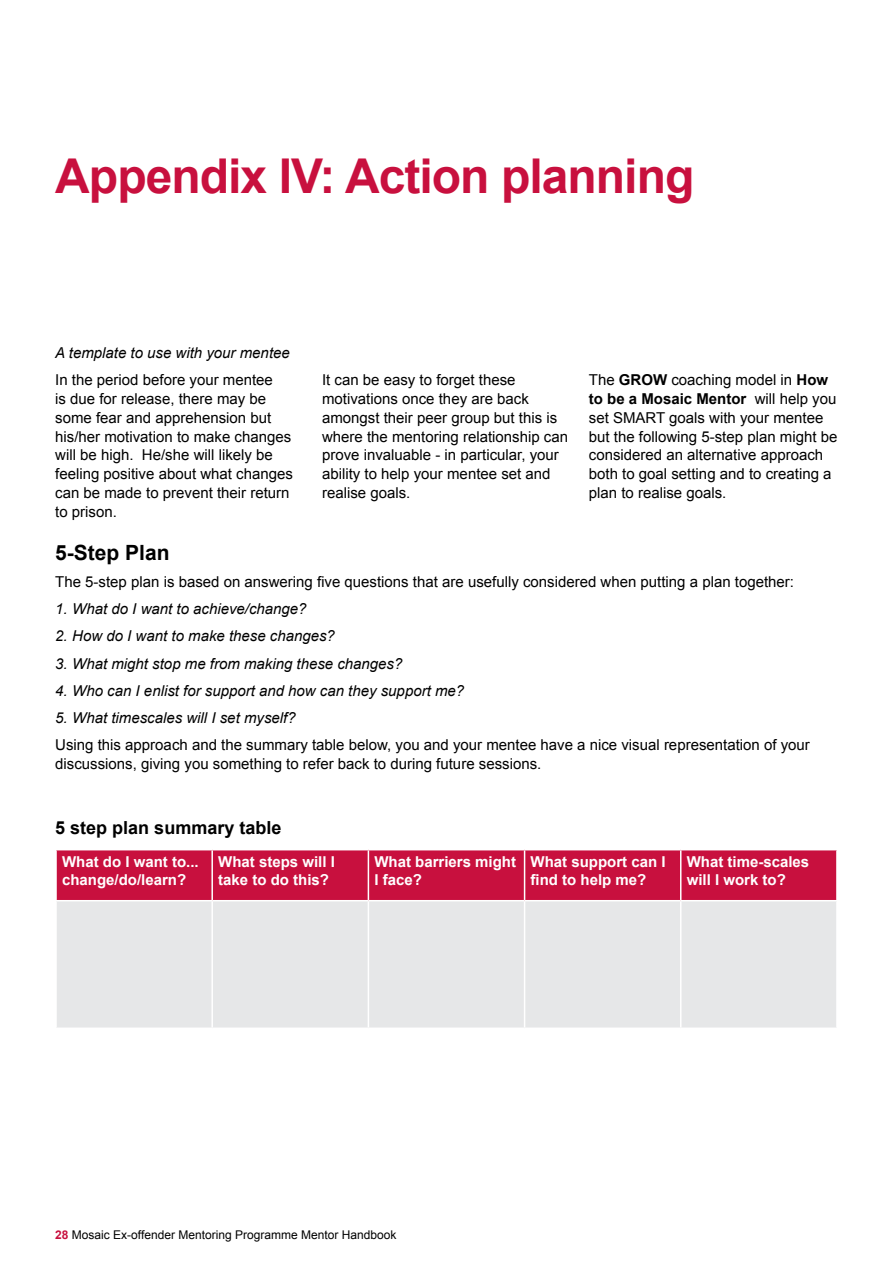
<style>
.page{position:relative;width:893px;height:1263px;background:#fff}
.page>*{position:absolute;margin:0;border:0;box-sizing:border-box;transform-origin:0 0}
.t1{font:700 48px "Arial";letter-spacing:-.02em;color:#c8103e}
.t2{font:700 21px "Arial";color:#000}
.t3{font:700 18px "Arial";color:#000}
.t4{font:15px/18.8px "Arial";color:#000}
.t5{font:italic 15px "Arial";color:#000}
.t6{font:700 15px/18.8px "Arial";color:#fff}
.t7{font:12px "Arial";color:#000}
.s1{font-weight:700}
.s2{font-weight:700;color:#c8103e}
</style>
<div class="page">
<div style="left:57px;top:850px;width:779px;height:50px;background:#c8103e"></div>
<div style="left:57px;top:901px;width:779px;height:126px;background:#e6e7e8"></div>
<hr style="left:211px;top:850px;width:2px;height:50px;background:#fff">
<hr style="left:368px;top:850px;width:1px;height:50px;background:#fff">
<hr style="left:524px;top:850px;width:1px;height:50px;background:#fff">
<hr style="left:680px;top:850px;width:1px;height:50px;background:#fff">
<hr style="left:211px;top:901px;width:2px;height:126px;background:#fff">
<hr style="left:368px;top:901px;width:1px;height:126px;background:#fff">
<hr style="left:524px;top:901px;width:1px;height:126px;background:#fff">
<hr style="left:680px;top:901px;width:1px;height:126px;background:#fff">
<h1 class="t1" style="left:55px;top:144px;width:641px">Appendix IV: Action planning</h1>
<p class="t5" style="left:55px;top:343px;width:236px">A template to use with your mentee</p>
<p class="t4" style="left:55px;top:371px;width:239px">In the period before your mentee<br>is due for release, there may be some fear and apprehension but his/her motivation to make changes will be high. He/she will likely be feeling positive about what changes can be made to prevent their return to prison.</p>
<p class="t4" style="left:322px;top:371px;width:247px">It can be easy to forget these motivations once they are back amongst their peer group but this is where the mentoring relationship can prove invaluable - in particular, your ability to help your mentee set and realise goals.</p>
<p class="t4" style="left:589px;top:371px;width:250px">The <span class="s1">GROW</span> coaching model in <span class="s1">How to be a Mosaic Mentor</span> will help you set SMART goals with your mentee but the following 5-step plan might be considered an alternative approach both to goal setting and to creating a plan to realise goals.</p>
<h2 class="t2" style="left:55px;top:538px;width:116px">5-Step Plan</h2>
<p class="t4" style="left:55px;top:572px;width:740px">The 5-step plan is based on answering five questions that are usefully considered when putting a plan together:</p>
<p class="t5" style="left:55px;top:599px;width:253px">1. What do I want to achieve/change?</p>
<p class="t5" style="left:55px;top:626px;width:281px">2. How do I want to make these changes?</p>
<p class="t5" style="left:55px;top:654px;width:349px">3. What might stop me from making these changes?</p>
<p class="t5" style="left:55px;top:681px;width:410px">4. Who can I enlist for support and how can they support me?</p>
<p class="t5" style="left:55px;top:708px;width:242px">5. What timescales will I set myself?</p>
<p class="t4" style="left:55px;top:736px;width:756px">Using this approach and the summary table below, you and your mentee have a nice visual representation of your discussions, giving you something to refer back to during future sessions.</p>
<p class="t3" style="left:55px;top:816px;width:228px">5 step plan summary table</p>
<p class="t6" style="left:62px;top:852px;width:138px">What do I want to... change/do/learn?</p>
<p class="t6" style="left:218px;top:852px;width:118px">What steps will I take to do this?</p>
<p class="t6" style="left:374px;top:852px;width:143px">What barriers might<br>I face?</p>
<p class="t6" style="left:531px;top:852px;width:137px">What support can I find to help me?</p>
<p class="t6" style="left:687px;top:852px;width:124px">What time-scales will I work to?</p>
<p class="t7" style="left:55px;top:1227px;width:343px"><span class="s2">28</span> Mosaic Ex-offender Mentoring Programme Mentor Handbook</p>
</div>
